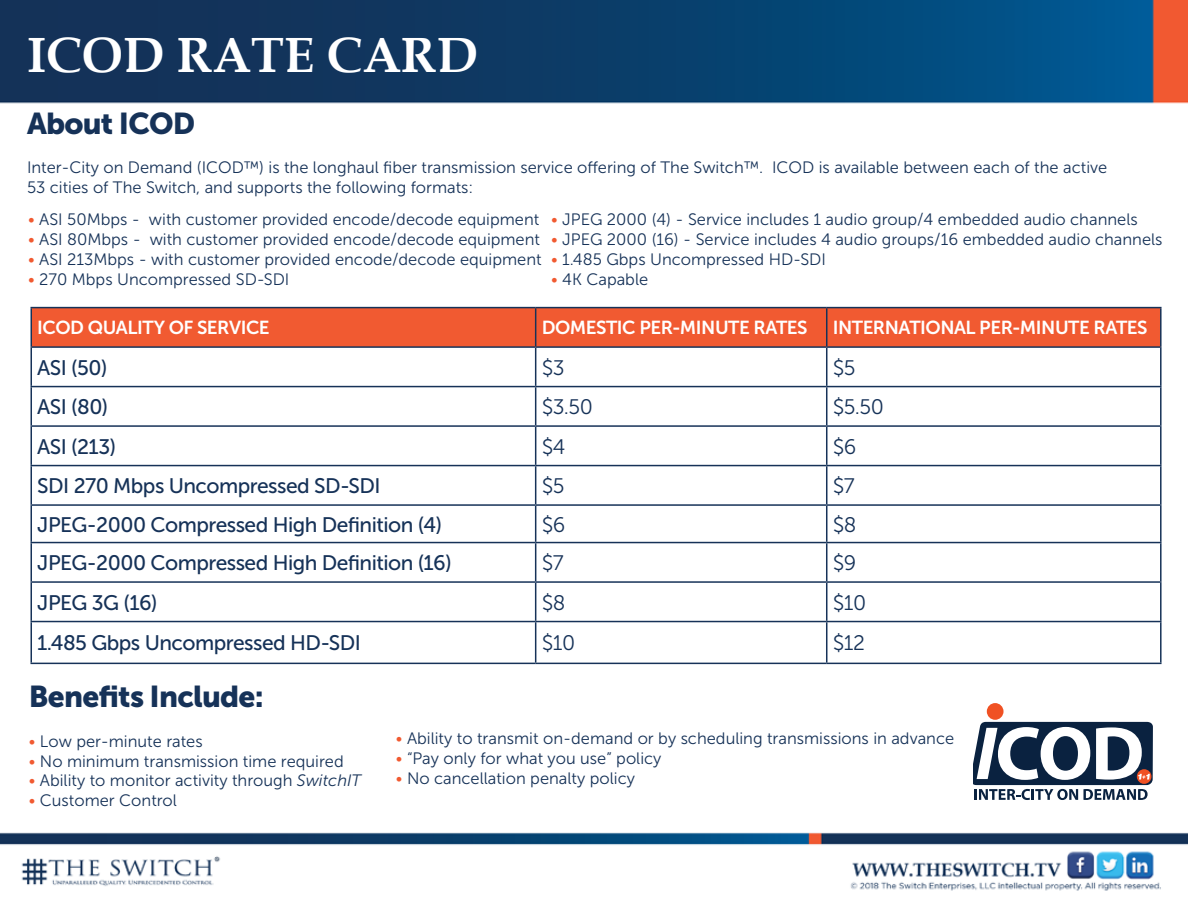
<style>
.page{position:relative;width:1188px;height:918px;background:#fff}
.page>*{position:absolute;margin:0;border:0;box-sizing:border-box;transform-origin:0 0}
.t1{font:700 49.5px "Book Antiqua";color:#fff}
.t2{font:30px "Museo Sans 900";letter-spacing:-.025em;color:#163258}
.t3{font:21px "Museo Sans 500";letter-spacing:-.025em;color:#163258}
.t4{font:21px "Museo Sans 300";letter-spacing:-.025em;color:#163258}
.t5{font:18.75px "Museo Sans 700";letter-spacing:-.025em;color:#fff}
.t6{font:16.5px/19.8px "Museo Sans 300";color:#163258}
.s1{color:#f15a31}
.s2{font-style:italic}
</style>
<div class="page">
<img style="left:0;top:0;width:1188px;height:891px">
<div style="left:32px;top:308px;width:1128px;height:38px;background:#f15a31"></div>
<svg style="left:32px;top:348px;width:1128px;height:315px"></svg>
<hr style="left:31px;top:307px;width:505px;height:1px;background:#163258">
<hr style="left:31px;top:308px;width:1px;height:38px;background:#163258">
<hr style="left:536px;top:307px;width:291px;height:1px;background:#163258">
<hr style="left:535px;top:308px;width:1px;height:38px;background:#163258">
<hr style="left:827px;top:307px;width:335px;height:1px;background:#163258">
<hr style="left:826px;top:308px;width:1px;height:38px;background:#163258">
<hr style="left:1160px;top:308px;width:2px;height:38px;background:#163258">
<hr style="left:31px;top:346px;width:505px;height:2px;background:#163258">
<hr style="left:31px;top:348px;width:1px;height:38px;background:#163258">
<hr style="left:536px;top:346px;width:291px;height:2px;background:#163258">
<hr style="left:535px;top:348px;width:1px;height:38px;background:#163258">
<hr style="left:827px;top:346px;width:335px;height:2px;background:#163258">
<hr style="left:826px;top:348px;width:1px;height:38px;background:#163258">
<hr style="left:1160px;top:348px;width:2px;height:38px;background:#163258">
<hr style="left:31px;top:386px;width:505px;height:1px;background:#163258">
<hr style="left:31px;top:387px;width:1px;height:38px;background:#163258">
<hr style="left:536px;top:386px;width:291px;height:1px;background:#163258">
<hr style="left:535px;top:387px;width:1px;height:38px;background:#163258">
<hr style="left:827px;top:386px;width:335px;height:1px;background:#163258">
<hr style="left:826px;top:387px;width:1px;height:38px;background:#163258">
<hr style="left:1160px;top:387px;width:2px;height:38px;background:#163258">
<hr style="left:31px;top:425px;width:505px;height:2px;background:#163258">
<hr style="left:31px;top:427px;width:1px;height:38px;background:#163258">
<hr style="left:536px;top:425px;width:291px;height:2px;background:#163258">
<hr style="left:535px;top:427px;width:1px;height:38px;background:#163258">
<hr style="left:827px;top:425px;width:335px;height:2px;background:#163258">
<hr style="left:826px;top:427px;width:1px;height:38px;background:#163258">
<hr style="left:1160px;top:427px;width:2px;height:38px;background:#163258">
<hr style="left:31px;top:465px;width:505px;height:1px;background:#163258">
<hr style="left:31px;top:466px;width:1px;height:38px;background:#163258">
<hr style="left:536px;top:465px;width:291px;height:1px;background:#163258">
<hr style="left:535px;top:466px;width:1px;height:38px;background:#163258">
<hr style="left:827px;top:465px;width:335px;height:1px;background:#163258">
<hr style="left:826px;top:466px;width:1px;height:38px;background:#163258">
<hr style="left:1160px;top:466px;width:2px;height:38px;background:#163258">
<hr style="left:31px;top:504px;width:505px;height:2px;background:#163258">
<hr style="left:31px;top:506px;width:1px;height:36px;background:#163258">
<hr style="left:536px;top:504px;width:291px;height:2px;background:#163258">
<hr style="left:535px;top:506px;width:1px;height:36px;background:#163258">
<hr style="left:827px;top:504px;width:335px;height:2px;background:#163258">
<hr style="left:826px;top:506px;width:1px;height:36px;background:#163258">
<hr style="left:1160px;top:506px;width:2px;height:36px;background:#163258">
<hr style="left:31px;top:542px;width:505px;height:1px;background:#163258">
<hr style="left:31px;top:543px;width:1px;height:38px;background:#163258">
<hr style="left:536px;top:542px;width:291px;height:1px;background:#163258">
<hr style="left:535px;top:543px;width:1px;height:38px;background:#163258">
<hr style="left:827px;top:542px;width:335px;height:1px;background:#163258">
<hr style="left:826px;top:543px;width:1px;height:38px;background:#163258">
<hr style="left:1160px;top:543px;width:2px;height:38px;background:#163258">
<hr style="left:31px;top:581px;width:505px;height:2px;background:#163258">
<hr style="left:31px;top:583px;width:1px;height:38px;background:#163258">
<hr style="left:536px;top:581px;width:291px;height:2px;background:#163258">
<hr style="left:535px;top:583px;width:1px;height:38px;background:#163258">
<hr style="left:827px;top:581px;width:335px;height:2px;background:#163258">
<hr style="left:826px;top:583px;width:1px;height:38px;background:#163258">
<hr style="left:1160px;top:583px;width:2px;height:38px;background:#163258">
<hr style="left:31px;top:621px;width:505px;height:1px;background:#163258">
<hr style="left:31px;top:622px;width:1px;height:41px;background:#163258">
<hr style="left:536px;top:621px;width:291px;height:1px;background:#163258">
<hr style="left:535px;top:622px;width:1px;height:41px;background:#163258">
<hr style="left:827px;top:621px;width:335px;height:1px;background:#163258">
<hr style="left:826px;top:622px;width:1px;height:41px;background:#163258">
<hr style="left:1160px;top:622px;width:2px;height:41px;background:#163258">
<hr style="left:31px;top:663px;width:505px;height:1px;background:#163258">
<hr style="left:536px;top:663px;width:291px;height:1px;background:#163258">
<hr style="left:827px;top:663px;width:335px;height:1px;background:#163258">
<div style="left:987px;top:703px;width:17px;height:17px;background:#f05123;border-radius:50%"></div>
<svg style="left:973px;top:722px;width:180px;height:78px"></svg>
<h1 class="t1" style="left:27px;top:26px;width:452px">ICOD RATE CARD</h1>
<h2 class="t2" style="left:27px;top:106px;width:170px">About ICOD</h2>
<p class="t6" style="left:27px;top:158px;width:1082px">Inter-City on Demand (ICOD™) is the longhaul fiber transmission service offering of The Switch™. ICOD is available between each of the active<br>53 cities of The Switch, and supports the following formats:</p>
<p class="t6" style="left:28px;top:210px;width:513px"><span class="s1">•</span> ASI 50Mbps - with customer provided encode/decode equipment</p>
<p class="t6" style="left:28px;top:229px;width:513px"><span class="s1">•</span> ASI 80Mbps - with customer provided encode/decode equipment</p>
<p class="t6" style="left:28px;top:249px;width:515px"><span class="s1">•</span> ASI 213Mbps - with customer provided encode/decode equipment</p>
<p class="t6" style="left:28px;top:269px;width:263px"><span class="s1">•</span> 270 Mbps Uncompressed SD-SDI</p>
<p class="t6" style="left:551px;top:210px;width:588px"><span class="s1">•</span> JPEG 2000 (4) - Service includes 1 audio group/4 embedded audio channels</p>
<p class="t6" style="left:551px;top:229px;width:613px"><span class="s1">•</span> JPEG 2000 (16) - Service includes 4 audio groups/16 embedded audio channels</p>
<p class="t6" style="left:551px;top:249px;width:276px"><span class="s1">•</span> 1.485 Gbps Uncompressed HD-SDI</p>
<p class="t6" style="left:551px;top:269px;width:99px"><span class="s1">•</span> 4K Capable</p>
<p class="t5" style="left:37px;top:317px;width:234px">ICOD QUALITY OF SERVICE</p>
<p class="t5" style="left:542px;top:317px;width:267px">DOMESTIC PER-MINUTE RATES</p>
<p class="t5" style="left:833px;top:317px;width:316px">INTERNATIONAL PER-MINUTE RATES</p>
<p class="t3" style="left:37px;top:356px;width:72px">ASI (50)</p>
<p class="t4" style="left:542px;top:356px;width:24px">$3</p>
<p class="t4" style="left:833px;top:356px;width:24px">$5</p>
<p class="t3" style="left:37px;top:395px;width:73px">ASI (80)</p>
<p class="t4" style="left:542px;top:396px;width:53px">$3.50</p>
<p class="t4" style="left:833px;top:396px;width:53px">$5.50</p>
<p class="t3" style="left:37px;top:435px;width:80px">ASI (213)</p>
<p class="t4" style="left:542px;top:435px;width:25px">$4</p>
<p class="t4" style="left:833px;top:435px;width:25px">$6</p>
<p class="t3" style="left:37px;top:474px;width:345px">SDI 270 Mbps Uncompressed SD-SDI</p>
<p class="t4" style="left:542px;top:475px;width:24px">$5</p>
<p class="t4" style="left:833px;top:475px;width:24px">$7</p>
<p class="t3" style="left:37px;top:513px;width:406px">JPEG-2000 Compressed High Definition (4)</p>
<p class="t4" style="left:542px;top:513px;width:25px">$6</p>
<p class="t4" style="left:833px;top:513px;width:25px">$8</p>
<p class="t3" style="left:37px;top:551px;width:416px">JPEG-2000 Compressed High Definition (16)</p>
<p class="t4" style="left:542px;top:552px;width:24px">$7</p>
<p class="t4" style="left:833px;top:552px;width:25px">$9</p>
<p class="t3" style="left:37px;top:591px;width:122px">JPEG 3G (16)</p>
<p class="t4" style="left:542px;top:591px;width:25px">$8</p>
<p class="t4" style="left:833px;top:591px;width:35px">$10</p>
<p class="t3" style="left:37px;top:632px;width:325px">1.485 Gbps Uncompressed HD-SDI</p>
<p class="t4" style="left:542px;top:632px;width:35px">$10</p>
<p class="t4" style="left:833px;top:632px;width:34px">$12</p>
<h2 class="t2" style="left:29px;top:680px;width:236px">Benefits Include:</h2>
<p class="t6" style="left:29px;top:731px;width:175px"><span class="s1">•</span> Low per-minute rates</p>
<p class="t6" style="left:29px;top:751px;width:316px"><span class="s1">•</span> No minimum transmission time required</p>
<p class="t6" style="left:29px;top:771px;width:334px"><span class="s1">•</span> Ability to monitor activity through <span class="s2">SwitchIT</span></p>
<p class="t6" style="left:29px;top:791px;width:150px"><span class="s1">•</span> Customer Control</p>
<p class="t6" style="left:396px;top:729px;width:560px"><span class="s1">•</span> Ability to transmit on-demand or by scheduling transmissions in advance</p>
<p class="t6" style="left:396px;top:749px;width:267px"><span class="s1">•</span> “Pay only for what you use” policy</p>
<p class="t6" style="left:396px;top:769px;width:240px"><span class="s1">•</span> No cancellation penalty policy</p>
</div>
